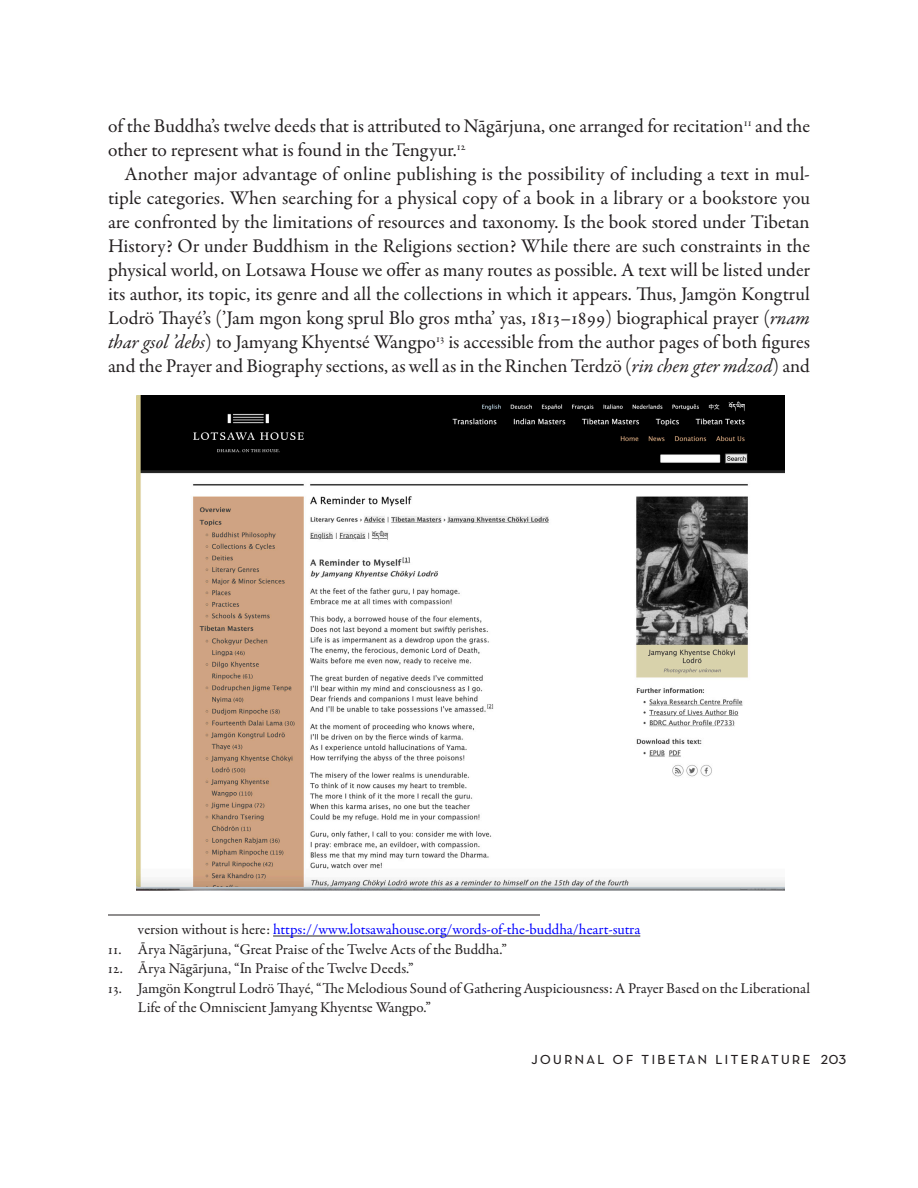
<style>
.page{position:relative;width:918px;height:1188px;background:#fff}
.page>*{position:absolute;margin:0;border:0;box-sizing:border-box;transform-origin:0 0}
.TXT{font:19.5px/24px "DGP";letter-spacing:-.005em;color:#231f20}
.t1{font:18px "Neutra Text Book SC";letter-spacing:.1em;color:#231f20}
.FOOTNOTE_TEXT{font:15px/19.5px "DGP";color:#231f20}
.t2{font:15px "DGP";color:#00f}
.s1{font-style:italic}
.s2{color:#231f20}
</style>
<div class="page">
<hr style="left:108px;top:915px;width:432px;height:1px;background:#231f20">
<hr style="left:273px;top:936px;width:367px;height:1px;background:#231f20">
<img style="left:137px;top:395px;width:648px;height:496px">
<p class="TXT" style="left:108px;top:114px;width:704px">of the Buddha’s twelve deeds that is attributed to Nāgārjuna, one arranged for recitation<sup>11</sup> and the other to represent what is found in the Tengyur.<sup>12</sup></p>
<p class="TXT" style="left:108px;top:162px;width:704px;text-align:justify;text-indent:16px">Another major advantage of online publishing is the possibility of including a text in mul&shy;tiple categories. When searching for a physical copy of a book in a library or a bookstore you are confronted by the limitations of resources and taxonomy. Is the book stored under Tibetan History? Or under Buddhism in the Religions section? While there are such constraints in the physical world, on Lotsawa House we offer as many routes as possible. A text will be listed under its author, its topic, its genre and all the collections in which it appears. Thus, Jamgön Kongtrul Lodrö Thayé’s (’Jam mgon kong sprul Blo gros mtha’ yas, 1813–1899) biographical prayer (<span class="s1">rnam thar gsol ’debs</span>) to Jamyang Khyentsé Wangpo<sup>13</sup> is accessible from the author pages of both figures and the Prayer and Biography sections, as well as in the Rinchen Terdzö (<span class="s1">rin chen gter mdzod</span>) and</p>
<p class="t2" style="left:138px;top:921px;width:504px"><span class="s2">version without is here:</span> https://www.lotsawahouse.org/words-of-the-buddha/heart-sutra</p>
<p class="FOOTNOTE_TEXT" style="left:108px;top:940px;width:401px">11. Ārya Nāgārjuna, “Great Praise of the Twelve Acts of the Buddha.”</p>
<p class="FOOTNOTE_TEXT" style="left:108px;top:959px;width:307px">12. Ārya Nāgārjuna, “In Praise of the Twelve Deeds.”</p>
<p class="FOOTNOTE_TEXT" style="left:138px;top:979px;width:674px;text-indent:-30px">13. Jamgön Kongtrul Lodrö Thayé, “The Melodious Sound of Gathering Auspiciousness: A Prayer Based on the Liberational<br>Life of the Omniscient Jamyang Khyentse Wangpo.”</p>
<p class="t1" style="left:531px;top:1047px;width:317px">journal of tibetan literature 203</p>
</div>
